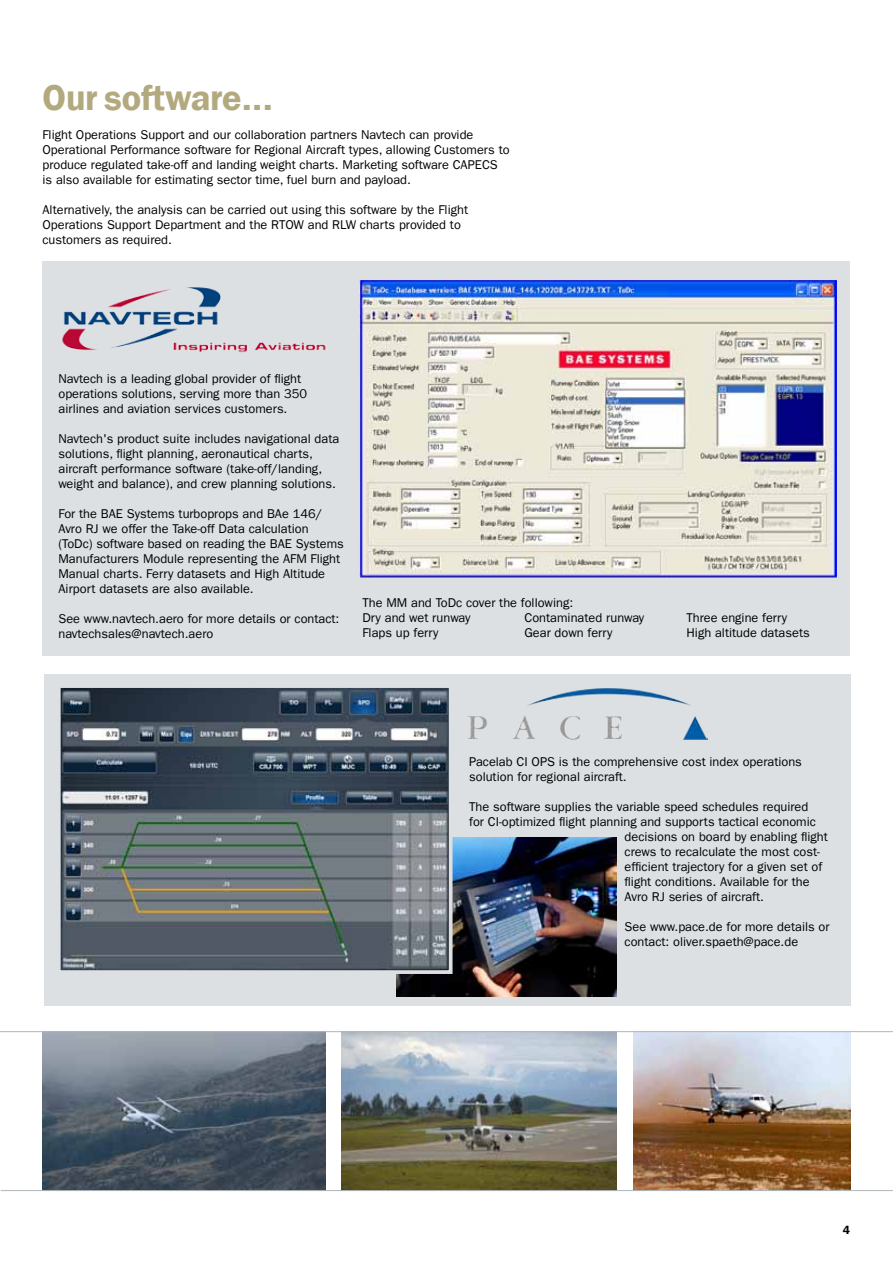
<style>
.page{position:relative;width:893px;height:1263px;background:#fff}
.page>*{position:absolute;margin:0;border:0;box-sizing:border-box;transform-origin:0 0}
.t1{font:600 36px "Franklin Gothic LT";letter-spacing:-.005em;color:#b3a97e}
.t2{font:12.75px/15px "Franklin Gothic LT";color:#000}
.t3{font:600 12px "Franklin Gothic LT";color:#000}
</style>
<div class="page">
<img style="left:43px;top:1032px;width:282px;height:158px">
<img style="left:341px;top:1032px;width:276px;height:158px">
<img style="left:634px;top:1032px;width:217px;height:158px">
<hr style="left:0;top:1190px;width:893px;height:1px;background:#b0b7bb">
<hr style="left:0;top:1031px;width:893px;height:1px;background:#b0b7bb">
<div style="left:43px;top:261px;width:807px;height:395px;background:#dce0e2"></div>
<img style="left:360px;top:280px;width:476px;height:297px">
<div style="left:44px;top:674px;width:806px;height:331px;background:#dce0e2"></div>
<img style="left:467px;top:688px;width:241px;height:52px">
<img style="left:396px;top:837px;width:220px;height:159px">
<img style="left:62px;top:689px;width:385px;height:280px">
<div style="left:57px;top:684px;width:395px;height:290px;border:4px solid #dce0e2"></div>
<img style="left:62px;top:287px;width:264px;height:66px">
<h1 class="t1" style="left:43px;top:77px;width:232px">Our software...</h1>
<p class="t2" style="left:43px;top:127px;width:469px">Flight Operations Support and our collaboration partners Navtech can provide Operational Performance software for Regional Aircraft types, allowing Customers to produce regulated take-off and landing weight charts. Marketing software CAPECS is also available for estimating sector time, fuel burn and payload.</p>
<p class="t2" style="left:43px;top:202px;width:427px">Alternatively, the analysis can be carried out using this software by the Flight<br>Operations Support Department and the RTOW and RLW charts provided to customers as required.</p>
<p class="t2" style="left:58px;top:371px;width:250px">Navtech is a leading global provider of flight operations solutions, serving more than 350 airlines and aviation services customers.</p>
<p class="t2" style="left:58px;top:431px;width:282px">Navtech's product suite includes navigational data solutions, flight planning, aeronautical charts, aircraft performance software (take-off/landing, weight and balance), and crew planning solutions.</p>
<p class="t2" style="left:58px;top:506px;width:287px">For the BAE Systems turboprops and BAe 146/ Avro RJ we offer the Take-off Data calculation (ToDc) software based on reading the BAE Systems Manufacturers Module representing the AFM Flight Manual charts. Ferry datasets and High Altitude Airport datasets are also available.</p>
<p class="t2" style="left:58px;top:611px;width:282px">See www.navtech.aero for more details or contact: navtechsales@navtech.aero</p>
<p class="t2" style="left:362px;top:595px;width:212px">The MM and ToDc cover the following:<br>Dry and wet runway</p>
<p class="t2" style="left:524px;top:610px;width:121px">Contaminated runway</p>
<p class="t2" style="left:686px;top:610px;width:102px">Three engine ferry</p>
<p class="t2" style="left:362px;top:625px;width:78px">Flaps up ferry</p>
<p class="t2" style="left:524px;top:625px;width:90px">Gear down ferry</p>
<p class="t2" style="left:686px;top:625px;width:125px">High altitude datasets</p>
<p class="t2" style="left:469px;top:754px;width:334px">Pacelab CI OPS is the comprehensive cost index operations solution for regional aircraft.</p>
<p class="t2" style="left:469px;top:799px;width:341px">The software supplies the variable speed schedules required</p>
<p class="t2" style="left:469px;top:814px;width:348px">for CI-optimized flight planning and supports tactical economic</p>
<p class="t2" style="left:625px;top:829px;width:205px">decisions on board by enabling flight</p>
<p class="t2" style="left:625px;top:844px;width:197px">crews to recalculate the most cost-</p>
<p class="t2" style="left:625px;top:859px;width:199px">efficient trajectory for a given set of</p>
<p class="t2" style="left:625px;top:874px;width:187px">flight conditions. Available for the</p>
<p class="t2" style="left:625px;top:889px;width:141px">Avro RJ series of aircraft.</p>
<p class="t2" style="left:625px;top:919px;width:207px">See www.pace.de for more details or contact: oliver.spaeth@pace.de</p>
<p class="t3" style="left:843px;top:1222px;width:9px">4</p>
</div>
